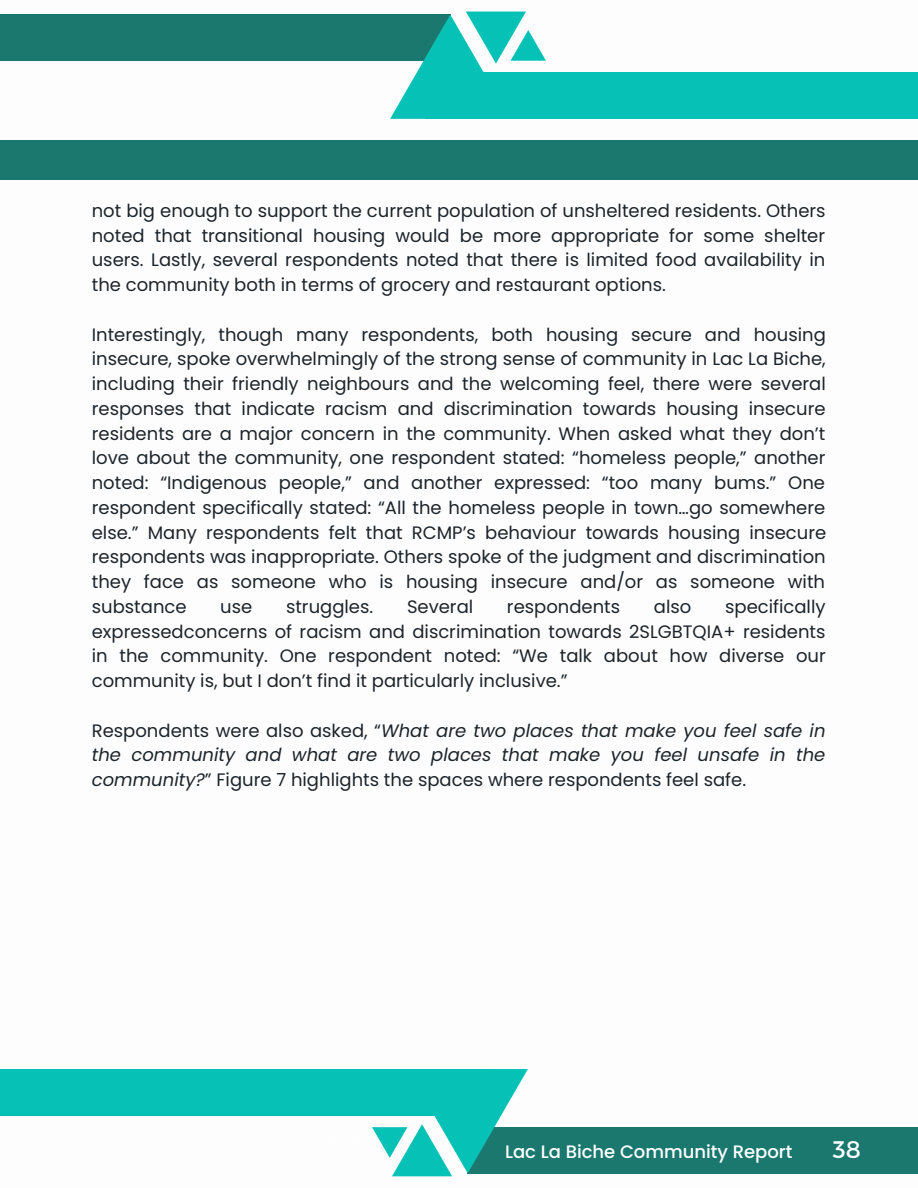
<style>
.page{position:relative;width:918px;height:1188px;background:#fff}
.page>*{position:absolute;margin:0;border:0;box-sizing:border-box;transform-origin:0 0}
.t1{font:24px "Montserrat";color:#fff}
.t2{font:18px/24.8px "Poppins";color:#1c242a;text-align:justify}
.t3{font:italic 18px/24.8px "Poppins";color:#1c242a;text-align:justify}
.t4{font:500 18px "Poppins";color:#fff}
.s1{font-style:normal}
</style>
<div class="page">
<div style="left:0;top:15px;width:450px;height:46px;background:#1b786e"></div>
<div style="left:425px;top:73px;width:493px;height:46px;background:#06c2b6"></div>
<svg style="left:390px;top:12px;width:156px;height:107px"></svg>
<div style="left:0;top:140px;width:918px;height:39px;background:#1b786e"></div>
<div style="left:468px;top:1127px;width:450px;height:46px;background:#1b786e"></div>
<div style="left:0;top:1069px;width:493px;height:46px;background:#06c2b6"></div>
<svg style="left:372px;top:1069px;width:156px;height:107px"></svg>
<p class="t2" style="left:92px;top:198px;width:735px">not big enough to support the current population of unsheltered residents. Others noted that transitional housing would be more appropriate for some shelter users. Lastly, several respondents noted that there is limited food availability in the community both in terms of grocery and restaurant options.</p>
<p class="t2" style="left:92px;top:322px;width:736px">Interestingly, though many respondents, both housing secure and housing insecure, spoke overwhelmingly of the strong sense of community in Lac La Biche, including their friendly neighbours and the welcoming feel, there were several responses that indicate racism and discrimination towards housing insecure residents are a major concern in the community. When asked what they don’t love about the community, one respondent stated: “homeless people,” another noted: “Indigenous people,” and another expressed: “too many bums.” One respondent specifically stated: “All the homeless people in town…go somewhere else.” Many respondents felt that RCMP’s behaviour towards housing insecure respondents was inappropriate. Others spoke of the judgment and discrimination they face as someone who is housing insecure and/or as someone with substance</p>
<p class="t2" style="left:92px;top:594px;width:736px;text-indent:633px">specifically expressedconcerns of racism and discrimination towards 2SLGBTQIA+ residents in the community. One respondent noted: “We talk about how diverse our community is, but I don’t find it particularly inclusive.”</p>
<p class="t3" style="left:92px;top:718px;width:735px"><span class="s1">Respondents were also asked, “</span>What are two places that make you feel safe in the community and what are two places that make you feel unsafe in the community?<span class="s1">” Figure 7 highlights the spaces where respondents feel safe.</span></p>
<p class="t2" style="left:220px;top:594px;width:34px">use</p>
<p class="t2" style="left:286px;top:594px;width:89px">struggles.</p>
<p class="t2" style="left:407px;top:594px;width:68px">Several</p>
<p class="t2" style="left:507px;top:594px;width:115px">respondents</p>
<p class="t2" style="left:654px;top:594px;width:39px">also</p>
<p class="t4" style="left:505px;top:1139px;width:289px">Lac La Biche Community Report</p>
<p class="t1" style="left:833px;top:1134px;width:29px">38</p>
</div>
